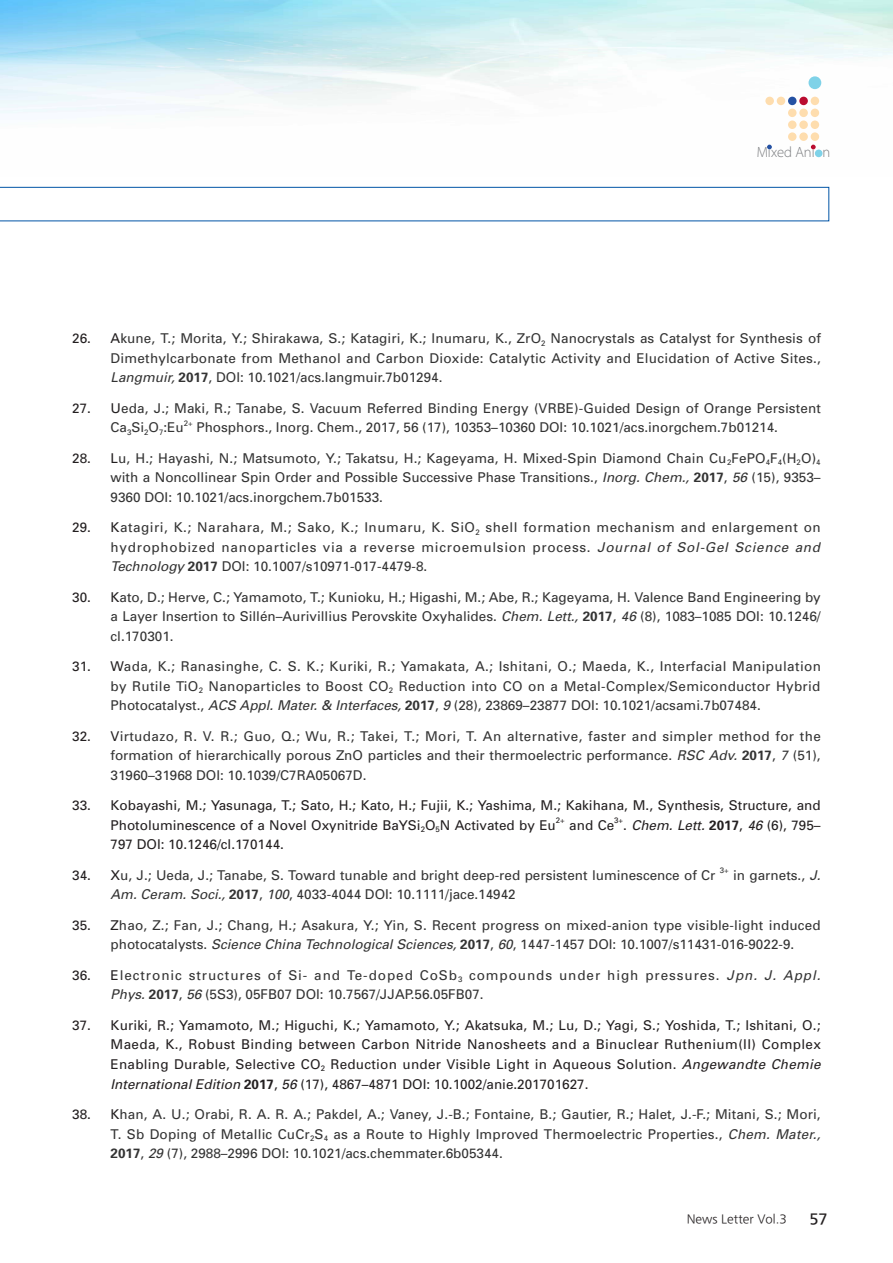
<style>
.page{position:relative;width:893px;height:1263px;background:#fff}
.page>*{position:absolute;margin:0;border:0;box-sizing:border-box;transform-origin:0 0}
.t1{font:300 semi-expanded 14.85px "Myriad Pro";letter-spacing:.005em;color:#76787b;scale:.89 1}
.t2{font:500 13.8px "Iwa UD Go Hon Pro";color:#231f20}
.t3{font:13.5px/19.5px "Univers";color:#333;text-align:justify}
.t4{font:13.5px/19.5px "Univers";color:#231f20}
.t5{font:13.5px/19.5px "Univers";letter-spacing:.07em;color:#333}
.t6{font:italic 13.5px "Univers";color:#231f20}
.t7{font:100 11.1px "Iwa UD Go Hon Pro";color:#231f20}
.t8{font:7.8px "Univers";color:#333}
.t9{font:7.8px "Univers";color:#231f20}
.s1{color:#231f20}
.s2{font-style:italic}
.s3{font-weight:700}
.s4{font-style:normal}
.s5{font-weight:700;font-style:normal}
</style>
<div class="page">
<img style="left:0;top:0;width:893px;height:158px">
<div style="left:808px;top:76px;width:13px;height:13px;background:#7fd2e8;border-radius:50%"></div>
<div style="left:811px;top:97px;width:8px;height:8px;background:#feddae;border-radius:50%"></div>
<div style="left:799px;top:97px;width:9px;height:8px;background:#ba0c30;border-radius:50%"></div>
<div style="left:788px;top:97px;width:8px;height:8px;background:#2451a3;border-radius:50%"></div>
<div style="left:777px;top:97px;width:8px;height:8px;background:#feddae;border-radius:50%"></div>
<div style="left:765px;top:97px;width:9px;height:8px;background:#feddae;border-radius:50%"></div>
<div style="left:811px;top:109px;width:8px;height:8px;background:#feddae;border-radius:50%"></div>
<div style="left:799px;top:109px;width:9px;height:8px;background:#feddae;border-radius:50%"></div>
<div style="left:788px;top:109px;width:8px;height:8px;background:#feddae;border-radius:50%"></div>
<div style="left:811px;top:120px;width:8px;height:9px;background:#feddae;border-radius:50%"></div>
<div style="left:799px;top:120px;width:9px;height:9px;background:#feddae;border-radius:50%"></div>
<div style="left:788px;top:120px;width:8px;height:9px;background:#feddae;border-radius:50%"></div>
<div style="left:811px;top:132px;width:8px;height:9px;background:#feddae;border-radius:50%"></div>
<div style="left:799px;top:132px;width:9px;height:9px;background:#feddae;border-radius:50%"></div>
<div style="left:788px;top:132px;width:8px;height:9px;background:#feddae;border-radius:50%"></div>
<svg style="left:767px;top:145px;width:5px;height:4px"></svg>
<svg style="left:811px;top:145px;width:5px;height:4px"></svg>
<div style="left:815px;top:150px;width:7px;height:7px;background:#7fd2e8;border-radius:50%"></div>
<svg style="left:0;top:187px;width:829px;height:34px"></svg>
<p class="t1" style="left:757px;top:143px;width:84px">Mixed Ani n</p>
<p class="t3" style="left:111px;top:329px;width:712px;text-indent:-38px"><span class="s1">26. A</span>kune, T.; Morita, Y.; Shirakawa, S.; Katagiri, K.; Inumaru, K., ZrO<sub>2</sub> Nanocrystals as Catalyst for Synthesis of Dimethylcarbonate from Methanol and Carbon Dioxide: Catalytic Activity and Elucidation of Active Sites., <span class="s2">Langmuir,</span> <span class="s3">2017</span>, DOI: 10.1021/acs.langmuir.7b01294.</p>
<p class="t3" style="left:111px;top:398px;width:712px;text-indent:-38px"><span class="s1">27. U</span>eda, J.; Maki, R.; Tanabe, S. Vacuum Referred Binding Energy (VRBE)-Guided Design of Orange Persistent<br>Ca<sub>3</sub>Si<sub>2</sub>O<sub>7</sub>:Eu</p>
<p class="t8" style="left:184px;top:418px;width:10px">2+</p>
<p class="t3" style="left:196px;top:418px;width:583px">Phosphors., Inorg. Chem., 2017, 56 (17), 10353–10360 DOI: 10.1021/acs.inorgchem.7b01214.</p>
<p class="t3" style="left:111px;top:448px;width:712px;text-indent:-38px"><span class="s1">28. L</span>u, H.; Hayashi, N.; Matsumoto, Y.; Takatsu, H.; Kageyama, H. Mixed-Spin Diamond Chain Cu<sub>2</sub>FePO<sub>4</sub>F<sub>4</sub>(H<sub>2</sub>O)<sub>4 </sub>with a Noncollinear Spin Order and Possible Successive Phase Transitions., <span class="s2">Inorg. Chem.,</span> <span class="s3">2017</span>, <span class="s2">56</span> (15), 9353– 9360 DOI: 10.1021/acs.inorgchem.7b01533.</p>
<p class="t3" style="left:111px;top:518px;width:712px;text-indent:-38px"><span class="s1">29. K</span>atagiri, K.; Narahara, M.; Sako, K.; Inumaru, K. SiO<sub>2</sub> shell formation mechanism and enlargement on hydrophobized nanoparticles via a reverse microemulsion process. <span class="s2">Journal of Sol-Gel Science and Technology</span> <span class="s3">2017</span> DOI: 10.1007/s10971-017-4479-8.</p>
<p class="t3" style="left:111px;top:587px;width:712px;text-indent:-38px"><span class="s1">30. K</span>ato, D.; Herve, C.; Yamamoto, T.; Kunioku, H.; Higashi, M.; Abe, R.; Kageyama, H. Valence Band Engineering by a Layer Insertion to Sillén–Aurivillius Perovskite Oxyhalides. <span class="s2">Chem. Lett.,</span> <span class="s3">2017</span>, <span class="s2">46</span> (8), 1083–1085 DOI: 10.1246/ cl.170301.</p>
<p class="t3" style="left:111px;top:657px;width:712px;text-indent:-38px"><span class="s1">31. W</span>ada, K.; Ranasinghe, C. S. K.; Kuriki, R.; Yamakata, A.; Ishitani, O.; Maeda, K., Interfacial Manipulation by Rutile TiO<sub>2</sub> Nanoparticles to Boost CO<sub>2</sub> Reduction into CO on a Metal-Complex/Semiconductor Hybrid Photocatalyst., <span class="s2">ACS Appl. Mater. &amp; Interfaces,</span> <span class="s3">2017</span>, <span class="s2">9</span> (28), 23869–23877 DOI: 10.1021/acsami.7b07484.</p>
<p class="t3" style="left:111px;top:726px;width:712px;text-indent:-38px"><span class="s1">32. V</span>irtudazo, R. V. R.; Guo, Q.; Wu, R.; Takei, T.; Mori, T. An alternative, faster and simpler method for the formation of hierarchically porous ZnO particles and their thermoelectric performance. <span class="s2">RSC Adv.</span> <span class="s3">2017</span>, <span class="s2">7</span> (51), 31960–31968 DOI: 10.1039/C7RA05067D.</p>
<p class="t4" style="left:111px;top:796px;width:712px;text-indent:-38px">33. Kobayashi, M.; Yasunaga, T.; Sato, H.; Kato, H.; Fujii, K.; Yashima, M.; Kakihana, M., Synthesis, Structure, and<br>Photoluminescence of a Novel Oxynitride BaYSi<sub>2</sub>O<sub>5</sub>N Activated by Eu</p>
<p class="t9" style="left:556px;top:816px;width:10px">2+</p>
<p class="t4" style="left:569px;top:815px;width:46px">and Ce</p>
<p class="t9" style="left:614px;top:816px;width:10px">3+</p>
<p class="t6" style="left:623px;top:817px;width:199px"><span class="s4">.</span> Chem. Lett. <span class="s5">2017</span><span class="s4">,</span> 46 <span class="s4">(6), 795–</span></p>
<p class="t4" style="left:111px;top:835px;width:175px">797 DOI: 10.1246/cl.170144.</p>
<p class="t3" style="left:72px;top:865px;width:645px"><span class="s1">34. X</span>u, J.; Ueda, J.; Tanabe, S. Toward tunable and bright deep-red persistent luminescence of Cr</p>
<p class="t8" style="left:720px;top:866px;width:10px">3+</p>
<p class="t3" style="left:733px;top:865px;width:89px">in garnets., <span class="s2">J.</span></p>
<p class="t3" style="left:111px;top:885px;width:407px"><span class="s2">Am. Ceram. Soci.,</span> <span class="s3">2017</span>, <span class="s2">100</span>, 4033-4044 DOI: 10.1111/jace.14942</p>
<p class="t3" style="left:111px;top:915px;width:712px;text-indent:-38px"><span class="s1">35. Z</span>hao, Z.; Fan, J.; Chang, H.; Asakura, Y.; Yin, S. Recent progress on mixed-anion type visible-light induced photocatalysts. <span class="s2">Science China Technological Sciences,</span> <span class="s3">2017</span>, <span class="s2">60</span>, 1447-1457 DOI: 10.1007/s11431-016-9022-9.</p>
<p class="t5" style="left:111px;top:965px;width:711px;text-indent:-38px"><span class="s1">36. E</span>lectronic structures of Si- and Te-doped CoSb<sub>3</sub> compounds under high pressures. <span class="s2">Jpn. J. Appl.<br>Phys.</span> <span class="s3">2017</span>, <span class="s2">56</span> (5S3), 05FB07 DOI: 10.7567/JJAP.56.05FB07.</p>
<p class="t4" style="left:111px;top:1015px;width:712px;text-align:justify;text-indent:-38px">37. Kuriki, R.; Yamamoto, M.; Higuchi, K.; Yamamoto, Y.; Akatsuka, M.; Lu, D.; Yagi, S.; Yoshida, T.; Ishitani, O.; Maeda, K., Robust Binding between Carbon Nitride Nanosheets and a Binuclear Ruthenium(II) Complex Enabling Durable, Selective CO<sub>2</sub> Reduction under Visible Light in Aqueous Solution. <span class="s2">Angewandte Chemie International Edition</span> <span class="s3">2017</span>, <span class="s2">56</span> (17), 4867–4871 DOI: 10.1002/anie.201701627.</p>
<p class="t3" style="left:111px;top:1104px;width:712px;text-indent:-38px"><span class="s1">38. K</span>han, A. U.; Orabi, R. A. R. A.; Pakdel, A.; Vaney, J.-B.; Fontaine, B.; Gautier, R.; Halet, J.-F.; Mitani, S.; Mori, T. Sb Doping of Metallic CuCr<sub>2</sub>S<sub>4</sub> as a Route to Highly Improved Thermoelectric Properties., <span class="s2">Chem. Mater., </span><span class="s3">2017</span>, <span class="s2">29</span> (7), 2988–2996 DOI: 10.1021/acs.chemmater.6b05344.</p>
<p class="t7" style="left:687px;top:1211px;width:101px">News Letter Vol.3</p>
<p class="t2" style="left:809px;top:1209px;width:20px">57</p>
</div>
